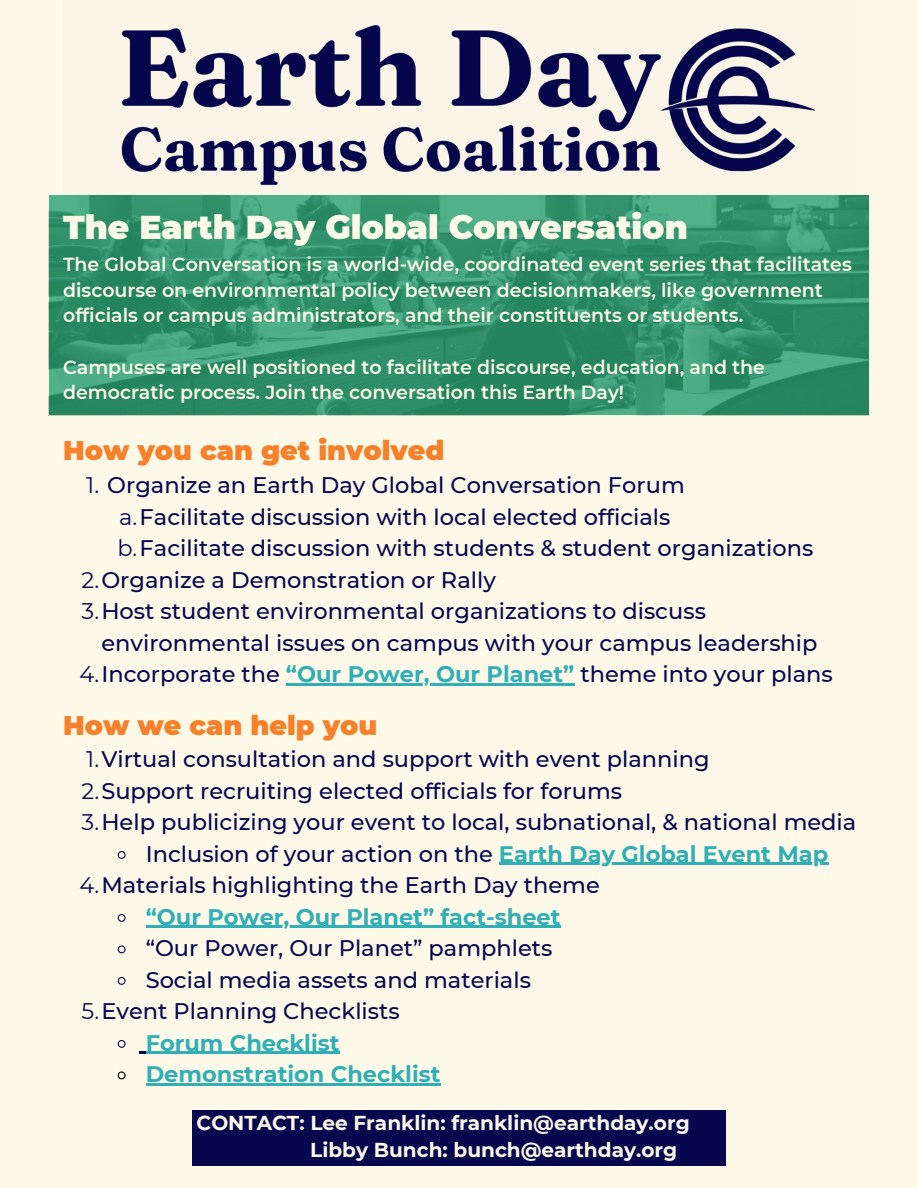
<style>
.page{position:relative;width:918px;height:1188px;background:#fcf9e9}
.page>*{position:absolute;margin:0;border:0;box-sizing:border-box;transform-origin:0 0}
.t1{font:900 33px "Montserrat";color:#fcf9e9}
.t2{font:900 27px "Montserrat";color:#f6812a}
.t3{font:500 22.5px/31.5px "Montserrat";color:#07074e}
.t4{font:700 22.5px "Montserrat";color:#31afb4}
.t5{font:700 20.1px "Montserrat";color:#fcf9e9}
.t6{font:600 18.9px/25.7px "Montserrat";color:#fcf9e9}
.s1{font-weight:400}
.s2{font-weight:700;color:#31afb4}
</style>
<div class="page">
<div style="left:193px;top:1110px;width:532px;height:55px;background:#07074e"></div>
<img style="left:121px;top:24px;width:694px;height:162px">
<img style="left:49px;top:195px;width:820px;height:221px">
<hr style="left:286px;top:683px;width:289px;height:2px;background:#31afb4">
<svg style="left:117px;top:851px;width:9px;height:8px"></svg>
<hr style="left:499px;top:863px;width:329px;height:2px;background:#31afb4">
<svg style="left:117px;top:914px;width:9px;height:8px"></svg>
<hr style="left:146px;top:926px;width:415px;height:2px;background:#31afb4">
<svg style="left:117px;top:945px;width:9px;height:9px"></svg>
<svg style="left:117px;top:977px;width:9px;height:8px"></svg>
<svg style="left:117px;top:1040px;width:9px;height:8px"></svg>
<svg style="left:140px;top:1052px;width:6px;height:2px"></svg>
<hr style="left:146px;top:1052px;width:194px;height:2px;background:#31afb4">
<svg style="left:117px;top:1071px;width:9px;height:9px"></svg>
<hr style="left:146px;top:1083px;width:295px;height:3px;background:#31afb4">
<p class="t1" style="left:63px;top:207px;width:626px">The Earth Day Global Conversation</p>
<h2 class="t6" style="left:63px;top:252px;width:790px">The Global Conversation is a world-wide, coordinated event series that facilitates discourse on environmental policy between decisionmakers, like government officials or campus administrators, and their constituents or students.</h2>
<p class="t6" style="left:63px;top:354px;width:703px">Campuses are well positioned to facilitate discourse, education, and the democratic process. Join the conversation this Earth Day!</p>
<p class="t2" style="left:63px;top:434px;width:383px">How you can get involved</p>
<p class="t3" style="left:86px;top:469px;width:600px"><span class="s1">1.</span> Organize an Earth Day Global Conversation Forum</p>
<h2 class="t3" style="left:119px;top:501px;width:553px"><span class="s1">a.</span>Facilitate discussion with local elected officials</h2>
<p class="t3" style="left:117px;top:532px;width:698px"><span class="s1">b.</span>Facilitate discussion with students &amp; student organizations</p>
<p class="t3" style="left:82px;top:564px;width:416px"><span class="s1">2.</span>Organize a Demonstration or Rally</p>
<p class="t3" style="left:101px;top:595px;width:718px;text-indent:-20px"><span class="s1">3.</span>Host student environmental organizations to discuss environmental issues on campus with your campus leadership</p>
<p class="t3" style="left:79px;top:658px;width:755px"><span class="s1">4.</span>Incorporate the <span class="s2">“Our Power, Our Planet”</span> theme into your plans</p>
<p class="t2" style="left:63px;top:708px;width:316px">How we can help you</p>
<p class="t3" style="left:86px;top:743px;width:625px"><span class="s1">1.</span>Virtual consultation and support with event planning</p>
<p class="t3" style="left:82px;top:775px;width:542px"><span class="s1">2.</span>Support recruiting elected officials for forums</p>
<p class="t3" style="left:82px;top:806px;width:776px"><span class="s1">3.</span>Help publicizing your event to local, subnational, &amp; national media</p>
<p class="t3" style="left:146px;top:838px;width:684px">Inclusion of your action on the <span class="s2">Earth Day Global Event Map</span></p>
<p class="t3" style="left:79px;top:869px;width:522px"><span class="s1">4.</span>Materials highlighting the Earth Day theme</p>
<p class="t4" style="left:146px;top:903px;width:416px">“Our Power, Our Planet” fact-sheet</p>
<p class="t3" style="left:146px;top:932px;width:408px">“Our Power, Our Planet” pamphlets</p>
<p class="t3" style="left:82px;top:964px;width:451px;text-indent:64px">Social media assets and materials<br><span class="s1">5.</span>Event Planning Checklists</p>
<p class="t4" style="left:146px;top:1029px;width:195px">Forum Checklist</p>
<p class="t4" style="left:146px;top:1060px;width:296px">Demonstration Checklist</p>
<p class="t5" style="left:197px;top:1111px;width:495px">CONTACT: Lee Franklin: franklin@earthday.org</p>
<h1 class="t5" style="left:310px;top:1138px;width:368px">Libby Bunch: bunch@earthday.org</h1>
</div>
